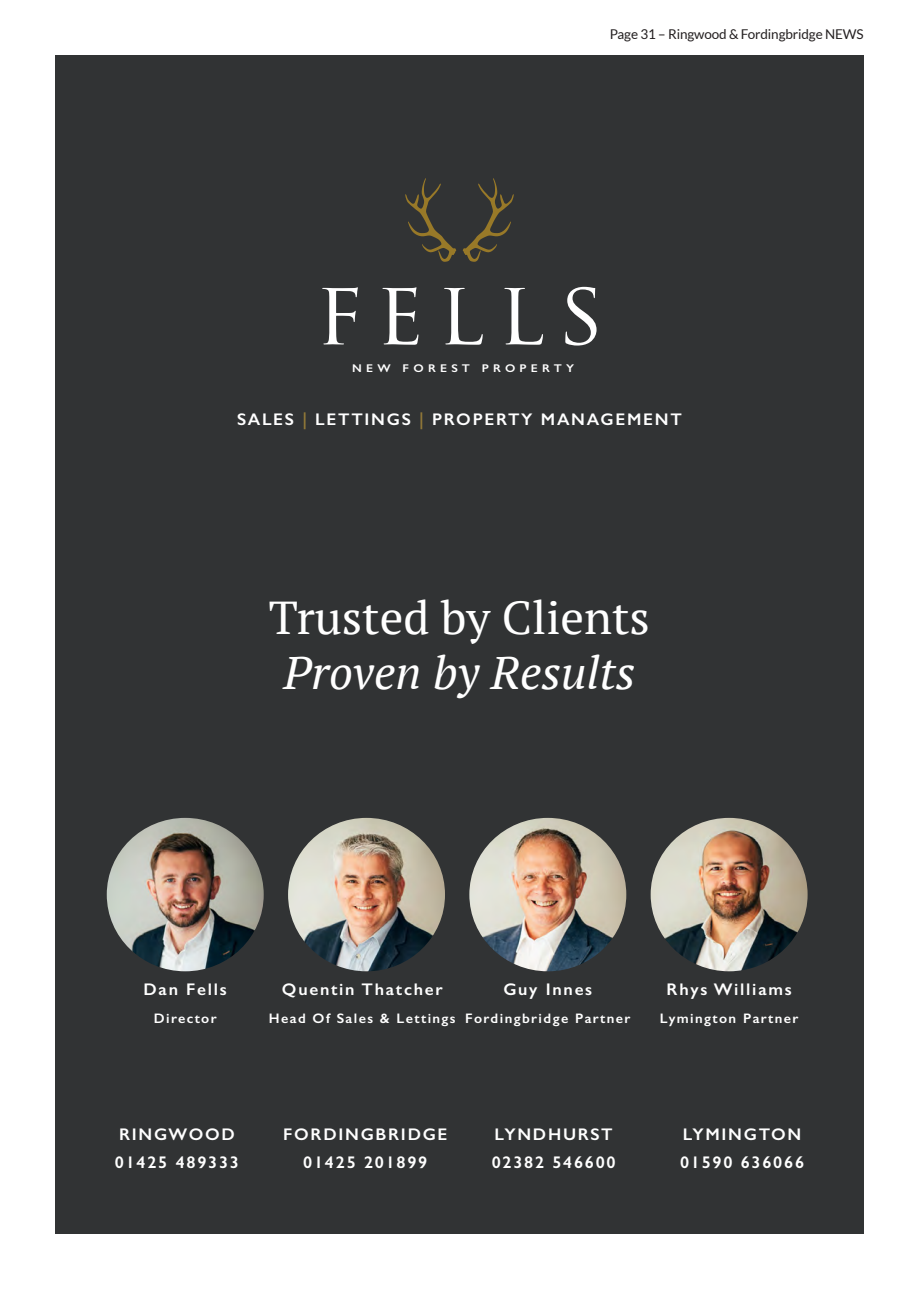
<style>
.page{position:relative;width:919px;height:1289px;background:#fff}
.page>*{position:absolute;margin:0;border:0;box-sizing:border-box;transform-origin:0 0}
.t1{font:74.85px "Trajan Pro";letter-spacing:.15em;color:#fff;scale:1.08 1}
.t2{font:46.05px/55.2px "PT Serif";color:#fff;text-align:center}
.t3{font:600 16.8px/27.6px "Gill Sans";letter-spacing:.1em;color:#fff}
.t4{font:600 13.8px "Gill Sans";letter-spacing:.1em;color:#fff}
.t5{font:13.5px "Lato";letter-spacing:-.01em;color:#231f20}
.t6{font:600 11.25px "Gill Sans";letter-spacing:.35em;color:#fff;scale:1.08 1}
.s1{color:#937a38}
.s2{font-style:italic}
</style>
<div class="page">
<div style="left:55px;top:55px;width:808px;height:1178px;background:#313334"></div>
<svg style="left:463px;top:178px;width:51px;height:84px"></svg>
<svg style="left:405px;top:178px;width:51px;height:84px"></svg>
<img style="left:107px;top:817px;width:157px;height:154px">
<img style="left:288px;top:817px;width:157px;height:154px">
<img style="left:469px;top:817px;width:157px;height:154px">
<img style="left:650px;top:817px;width:157px;height:154px">
<p class="t5" style="left:609px;top:26px;width:255px">Page 31 – Ringwood &amp; Fordingbridge NEWS</p>
<p class="t1" style="left:315px;top:269px;width:269px">FELLS</p>
<p class="t6" style="left:352px;top:361px;width:207px">NEW FOREST PROPERTY</p>
<p class="t3" style="left:237px;top:405px;width:446px">SALES <span class="s1">|</span> LETTINGS <span class="s1">|</span> PROPERTY MANAGEMENT</p>
<p class="t2" style="left:269px;top:589px;width:382px">Trusted by Clients<br><span class="s2">Proven by Results</span></p>
<p class="t3" style="left:143px;top:975px;width:85px">Dan Fells</p>
<p class="t4" style="left:154px;top:1009px;width:64px">Director</p>
<p class="t3" style="left:282px;top:975px;width:162px">Quentin Thatcher</p>
<p class="t4" style="left:269px;top:1009px;width:188px">Head Of Sales &amp; Lettings</p>
<p class="t3" style="left:503px;top:975px;width:90px">Guy Innes</p>
<p class="t4" style="left:465px;top:1009px;width:167px">Fordingbridge Partner</p>
<p class="t3" style="left:666px;top:975px;width:127px">Rhys Williams</p>
<p class="t4" style="left:659px;top:1009px;width:140px">Lymington Partner</p>
<p class="t3" style="left:115px;top:1120px;width:125px">RINGWOOD<br>01425 489333</p>
<p class="t3" style="left:283px;top:1120px;width:166px;text-align:center">FORDINGBRIDGE<br>01425 201899</p>
<p class="t3" style="left:491px;top:1120px;width:125px">LYNDHURST<br>02382 546600</p>
<p class="t3" style="left:680px;top:1120px;width:125px">LYMINGTON<br>01590 636066</p>
</div>
